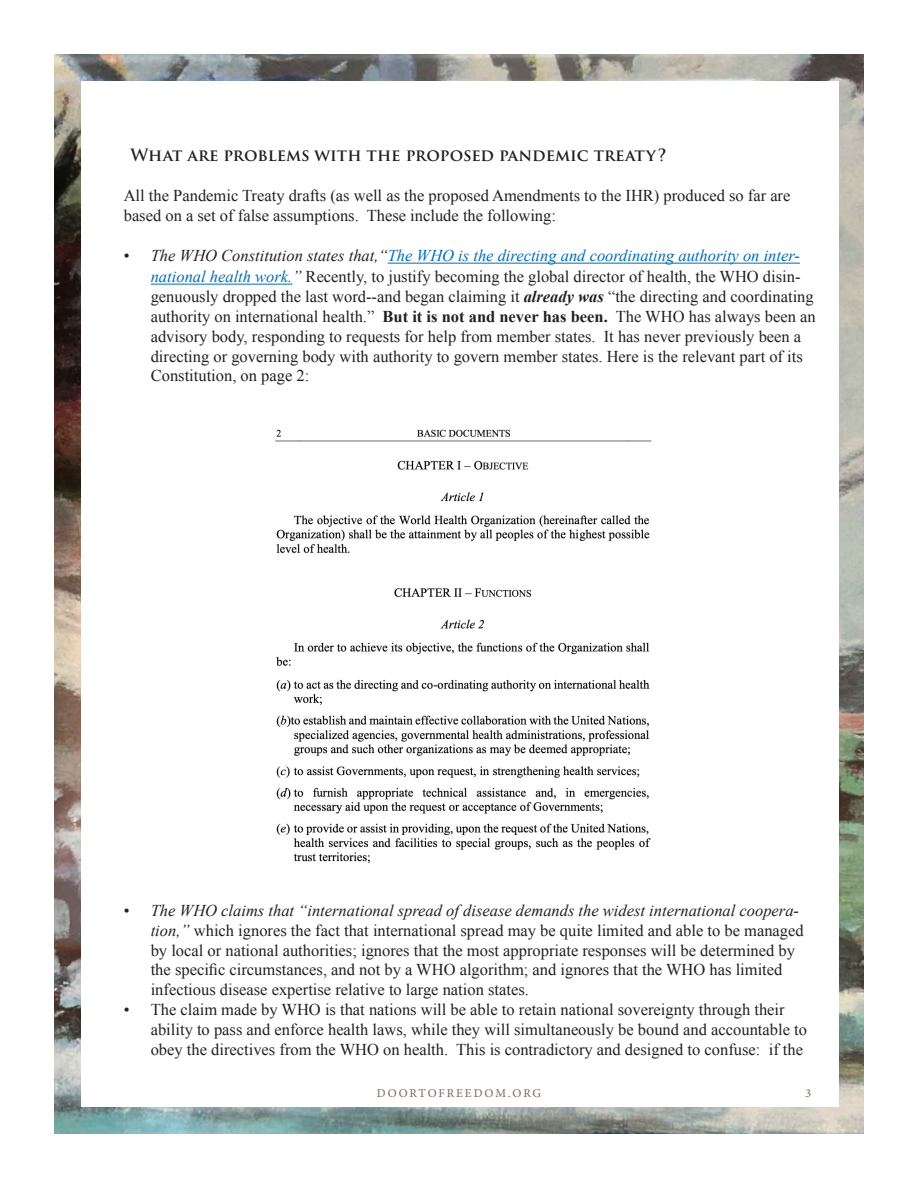
<style>
.page{position:relative;width:918px;height:1188px;background:#fff}
.page>*{position:absolute;margin:0;border:0;box-sizing:border-box;transform-origin:0 0}
.t1{font:16.5px/19.8px "Times New Roman";color:#231f20}
.t2{font:600 16.5px "Trajan Pro 3";letter-spacing:-.005em;color:#231f20}
.t3{font:12px "Minion Pro";letter-spacing:.155em;color:#806252}
.s1{font-style:italic}
.s2{font-style:italic;color:#006db1}
.s3{font-weight:700;font-style:italic}
.s4{font-weight:700}
</style>
<div class="page">
<img style="left:54px;top:54px;width:810px;height:1080px">
<div style="left:81px;top:81px;width:757px;height:1026px;background:#fff"></div>
<hr style="left:388px;top:263px;width:412px;height:1px;background:#006db1">
<hr style="left:151px;top:284px;width:141px;height:1px;background:#006db1">
<img style="left:275px;top:429px;width:377px;height:435px">
<p class="t2" style="left:130px;top:143px;width:537px">What are problems with the proposed pandemic treaty?</p>
<p class="t1" style="left:124px;top:185px;width:668px">All the Pandemic Treaty drafts (as well as the proposed Amendments to the IHR) produced so far are based on a set of false assumptions. These include the following:</p>
<p class="t1" style="left:151px;top:246px;width:666px;text-indent:-27px">• <span class="s1">The WHO Constitution states that,“</span><span class="s2">The WHO is the directing and coordinating authority on inter&shy;national health work.</span><span class="s1">”</span> Recently, to justify becoming the global director of health, the WHO disin&shy;genuously dropped the last word--and began claiming it <span class="s3">already was</span> “the directing and coordinating authority on international health.” <span class="s4">But it is not and never has been.</span> The WHO has always been an advisory body, responding to requests for help from member states. It has never previously been a directing or governing body with authority to govern member states. Here is the relevant part of its Constitution, on page 2:</p>
<p class="t1" style="left:151px;top:900px;width:655px;text-indent:-27px">• <span class="s1">The WHO claims that “international spread of disease demands the widest international coopera&shy;tion,”</span> which ignores the fact that international spread may be quite limited and able to be managed by local or national authorities; ignores that the most appropriate responses will be determined by the specific circumstances, and not by a WHO algorithm; and ignores that the WHO has limited infectious disease expertise relative to large nation states.</p>
<p class="t1" style="left:151px;top:999px;width:658px;text-indent:-27px">• The claim made by WHO is that nations will be able to retain national sovereignty through their ability to pass and enforce health laws, while they will simultaneously be bound and accountable to obey the directives from the WHO on health. This is contradictory and designed to confuse: if the</p>
<p class="t3" style="left:377px;top:1085px;width:166px">DOORTOFREEDOM.ORG</p>
<p class="t3" style="left:806px;top:1085px;width:7px">3</p>
</div>
